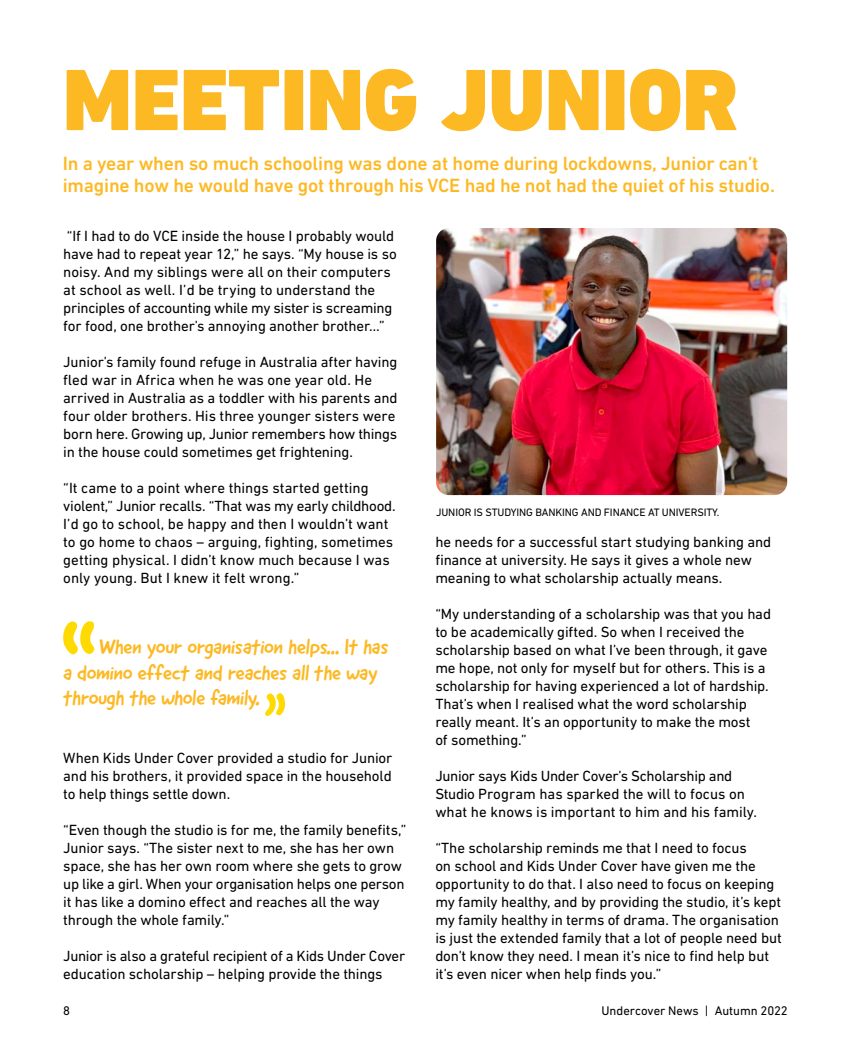
<style>
.page{position:relative;width:851px;height:1063px;background:#fff}
.page>*{position:absolute;margin:0;border:0;box-sizing:border-box;transform-origin:0 0}
.t1{font:900 88.5px "DIN Next LT Pro";letter-spacing:-.005em;color:#fdb924}
.QUOTES{font:21px/25.5px "Good Dog New";letter-spacing:-.02em;color:#fdb924}
.KUC_Intro{font:500 19.5px/22.5px "DIN Next LT Pro";letter-spacing:-.01em;color:#fdb924}
.KUC_Body{font:15px/18px "DIN Next LT Pro";letter-spacing:-.01em;color:#000}
.KUC_Body-2{font:12.75px "DIN Next LT Pro";letter-spacing:-.005em;color:#000}
.t2{font:10.95px "DIN Next LT Pro";letter-spacing:-.01em;color:#000}
</style>
<div class="page">
<svg style="left:63px;top:621px;width:32px;height:34px"></svg>
<svg style="left:265px;top:693px;width:20px;height:23px"></svg>
<img style="left:436px;top:228px;width:351px;height:267px">
<p class="t1" style="left:63px;top:47px;width:677px">MEETING JUNIOR</p>
<p class="KUC_Intro" style="left:63px;top:152px;width:713px">In a year when so much schooling was done at home during lockdowns, Junior can’t imagine how he would have got through his VCE had he not had the quiet of his studio.</p>
<p class="KUC_Body" style="left:63px;top:226px;width:335px">“If I had to do VCE inside the house I probably would have had to repeat year 12,” he says. “My house is so noisy. And my siblings were all on their computers at school as well. I’d be trying to understand the principles of accounting while my sister is screaming for food, one brother’s annoying another brother…”</p>
<p class="KUC_Body" style="left:63px;top:352px;width:336px">Junior’s family found refuge in Australia after having fled war in Africa when he was one year old. He arrived in Australia as a toddler with his parents and four older brothers. His three younger sisters were born here. Growing up, Junior remembers how things in the house could sometimes get frightening.</p>
<p class="KUC_Body" style="left:63px;top:478px;width:334px">“It came to a point where things started getting violent,” Junior recalls. “That was my early childhood.<br>I’d go to school, be happy and then I wouldn’t want to go home to chaos – arguing, fighting, sometimes getting physical. I didn’t know much because I was only young. But I knew it felt wrong.”</p>
<p class="QUOTES" style="left:63px;top:634px;width:327px;text-indent:36px">When your organisation helps... It has a domino effect and reaches all the way through the whole family.</p>
<p class="KUC_Body" style="left:63px;top:748px;width:330px;text-align:justify">When Kids Under Cover provided a studio for Junior and his brothers, it provided space in the household to help things settle down.</p>
<p class="KUC_Body" style="left:63px;top:820px;width:344px">“Even though the studio is for me, the family benefits,” Junior says. “The sister next to me, she has her own space, she has her own room where she gets to grow up like a girl. When your organisation helps one person it has like a domino effect and reaches all the way through the whole family.”</p>
<p class="KUC_Body" style="left:63px;top:946px;width:343px">Junior is also a grateful recipient of a Kids Under Cover education scholarship – helping provide the things</p>
<p class="t2" style="left:436px;top:506px;width:285px">JUNIOR IS STUDYING BANKING AND FINANCE AT UNIVERSITY.</p>
<p class="KUC_Body" style="left:435px;top:532px;width:337px">he needs for a successful start studying banking and finance at university. He says it gives a whole new meaning to what scholarship actually means.</p>
<p class="KUC_Body" style="left:435px;top:604px;width:337px">“My understanding of a scholarship was that you had to be academically gifted. So when I received the scholarship based on what I’ve been through, it gave me hope, not only for myself but for others. This is a scholarship for having experienced a lot of hardship.<br>That’s when I realised what the word scholarship really meant. It’s an opportunity to make the most<br>of something.”</p>
<p class="KUC_Body" style="left:435px;top:766px;width:323px">Junior says Kids Under Cover’s Scholarship and<br>Studio Program has sparked the will to focus on what he knows is important to him and his family.</p>
<p class="KUC_Body" style="left:435px;top:838px;width:348px">“The scholarship reminds me that I need to focus<br>on school and Kids Under Cover have given me the opportunity to do that. I also need to focus on keeping my family healthy, and by providing the studio, it’s kept my family healthy in terms of drama. The organisation is just the extended family that a lot of people need but don’t know they need. I mean it’s nice to find help but it’s even nicer when help finds you.”</p>
<p class="KUC_Body-2" style="left:63px;top:1003px;width:8px">8</p>
<p class="KUC_Body-2" style="left:601px;top:1003px;width:188px">Undercover News | Autumn 2022</p>
</div>
